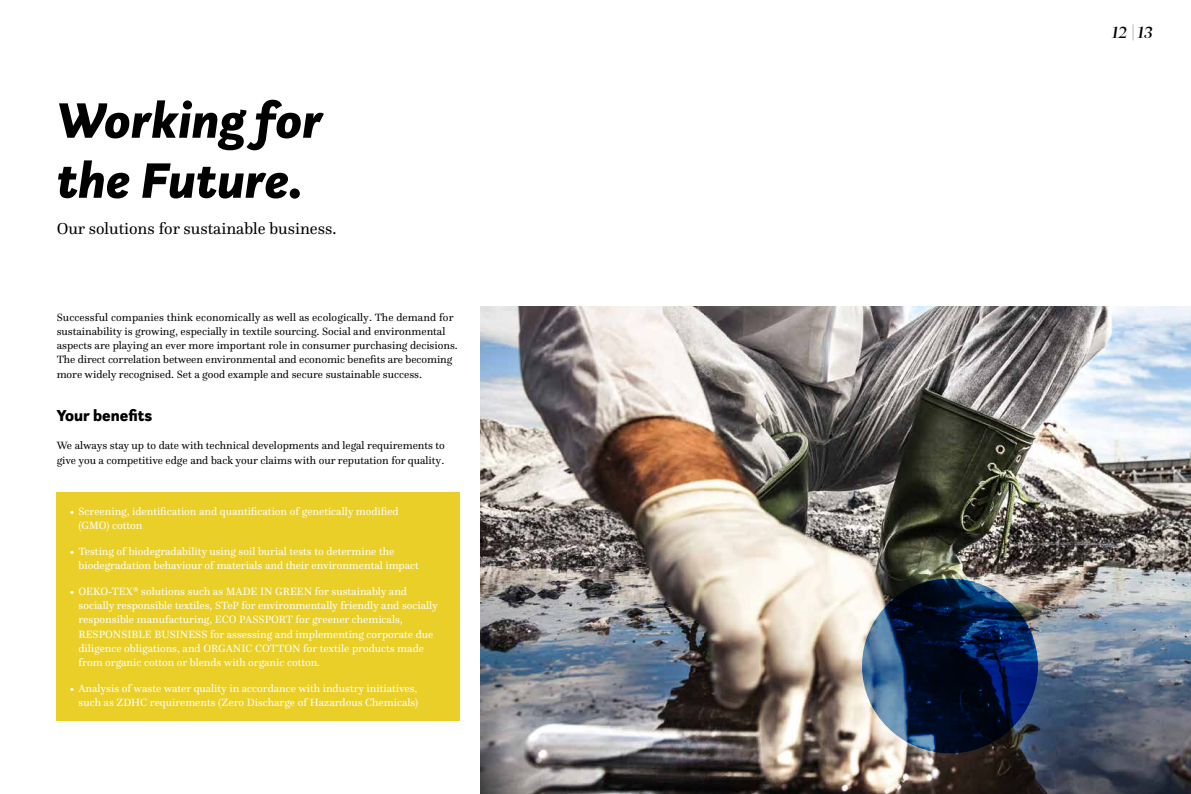
<style>
.page{position:relative;width:1191px;height:794px;background:#fff}
.page>*{position:absolute;margin:0;border:0;box-sizing:border-box;transform-origin:0 0}
.t1{font:italic 900 52px/60px "Questa Sans";color:#000}
.t2{font:italic 500 17px "Questa Grande";color:#000}
.t3{font:16.5px "Questa";color:#000}
.t4{font:900 16.5px "Questa Sans";color:#000}
.t5{font:11px/14.3px "Questa";color:#fff}
.t6{font:11px/14.3px "Questa";color:#000}
</style>
<div class="page">
<div style="left:57px;top:492px;width:403px;height:229px;background:#eacf29"></div>
<img style="left:480px;top:306px;width:711px;height:488px">
<svg style="left:862px;top:578px;width:175px;height:175px;background:#0f264a"></svg>
<h1 class="t1" style="left:57px;top:90px;width:267px">Working for the Future.</h1>
<h3 class="t3" style="left:57px;top:218px;width:281px">Our solutions for sustainable business.</h3>
<p class="t6" style="left:57px;top:310px;width:403px">Successful companies think economically as well as ecologically. The demand for sustainability is growing, especially in textile sourcing. Social and environmental aspects are playing an ever more important role in consumer purchasing decisions.<br>The direct correlation between environmental and economic benefits are becoming more widely recognised. Set a good example and secure sustainable success.</p>
<h3 class="t4" style="left:57px;top:404px;width:97px">Your benefits</h3>
<p class="t6" style="left:57px;top:438px;width:390px">We always stay up to date with technical developments and legal requirements to give you a competitive edge and back your claims with our reputation for quality.</p>
<p class="t5" style="left:78px;top:504px;width:322px;text-indent:-9px">• Screening, identification and quantification of genetically modified (GMO) cotton</p>
<p class="t5" style="left:78px;top:544px;width:342px;text-indent:-9px">• Testing of biodegradability using soil burial tests to determine the biodegradation behaviour of materials and their environmental impact</p>
<p class="t5" style="left:78px;top:584px;width:361px;text-indent:-9px">• OEKO-TEX® solutions such as MADE IN GREEN for sustainably and socially responsible textiles, STeP for environmentally friendly and socially responsible manufacturing, ECO PASSPORT for greener chemicals, RESPONSIBLE BUSINESS for assessing and implementing corporate due diligence obligations, and ORGANIC COTTON for textile products made from organic cotton or blends with organic cotton.</p>
<p class="t5" style="left:70px;top:681px;width:350px;text-align:right">• Analysis of waste water quality in accordance with industry initiatives, such as ZDHC requirements (Zero Discharge of Hazardous Chemicals)</p>
<h2 class="t2" style="left:1111px;top:22px;width:42px">12 |13</h2>
</div>
